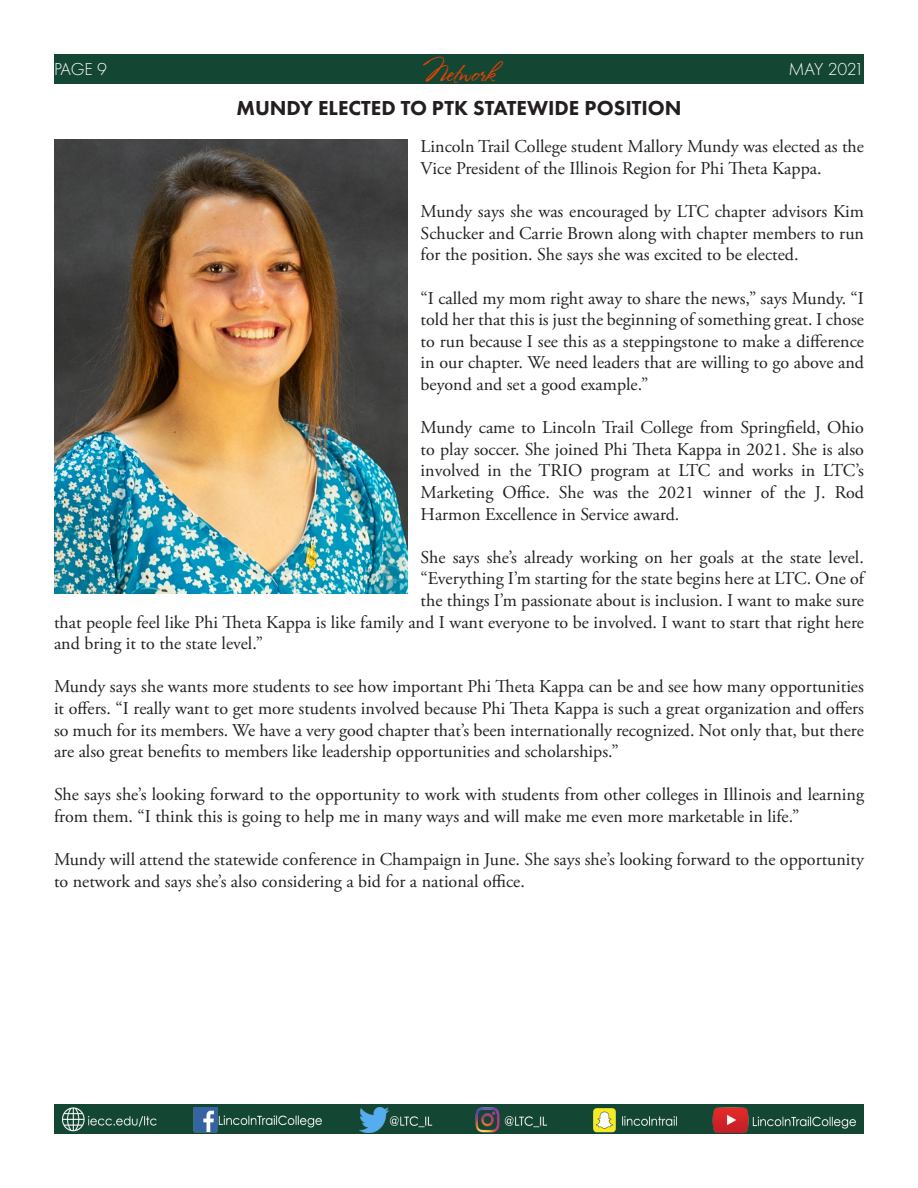
<style>
.page{position:relative;width:918px;height:1188px;background:#fff}
.page>*{position:absolute;margin:0;border:0;box-sizing:border-box;transform-origin:0 0}
.t1{font:25.5px "Stephanie Marie JF";color:#e74300}
.Headline{font:800 21px "Futura PT";color:#231f20}
.t2{font:18px/21.6px "Adobe Garamond Pro";color:#231f20;text-align:justify}
.t3{font:300 18px "Futura PT";letter-spacing:-.03em;color:#fff}
</style>
<div class="page">
<div style="left:54px;top:54px;width:810px;height:29px;background:#144634"></div>
<div style="left:54px;top:1105px;width:810px;height:29px;background:#144634"></div>
<img style="left:62px;top:1108px;width:794px;height:24px">
<img style="left:54px;top:139px;width:353px;height:455px">
<p class="t3" style="left:54px;top:59px;width:55px">PAGE 9</p>
<h1 class="t1" style="left:423px;top:57px;width:74px">Network</h1>
<p class="t3" style="left:789px;top:59px;width:77px">MAY 2021</p>
<p class="Headline" style="left:236px;top:95px;width:447px">MUNDY ELECTED TO PTK STATEWIDE POSITION</p>
<p class="t2" style="left:421px;top:137px;width:445px">Lincoln Trail College student Mallory Mundy was elected as the<br>Vice President of the Illinois Region for Phi Theta Kappa.</p>
<p class="t2" style="left:421px;top:201px;width:445px">Mundy says she was encouraged by LTC chapter advisors Kim Schucker and Carrie Brown along with chapter members to run for the position. She says she was excited to be elected.</p>
<p class="t2" style="left:421px;top:288px;width:445px">“I called my mom right away to share the news,” says Mundy. “I told her that this is just the beginning of something great. I chose to run because I see this as a steppingstone to make a difference in our chapter. We need leaders that are willing to go above and beyond and set a good example.”</p>
<p class="t2" style="left:421px;top:417px;width:445px">Mundy came to Lincoln Trail College from Springfield, Ohio to play soccer. She joined Phi Theta Kappa in 2021. She is also involved in the TRIO program at LTC and works in LTC’s Marketing Office. She was the 2021 winner of the J. Rod Harmon Excellence in Service award.</p>
<p class="t2" style="left:421px;top:547px;width:445px">She says she’s already working on her goals at the state level.</p>
<p class="t2" style="left:421px;top:569px;width:445px">“Everything I’m starting for the state begins here at LTC. One of</p>
<p class="t2" style="left:421px;top:590px;width:445px">the things I’m passionate about is inclusion. I want to make sure</p>
<p class="t2" style="left:54px;top:612px;width:812px">that people feel like Phi Theta Kappa is like family and I want everyone to be involved. I want to start that right here</p>
<p class="t2" style="left:54px;top:633px;width:211px">and bring it to the state level.”</p>
<p class="t2" style="left:54px;top:677px;width:811px">Mundy says she wants more students to see how important Phi Theta Kappa can be and see how many opportunities it offers. “I really want to get more students involved because Phi Theta Kappa is such a great organization and offers so much for its members. We have a very good chapter that’s been internationally recognized. Not only that, but there are also great benefits to members like leadership opportunities and scholarships.”</p>
<p class="t2" style="left:54px;top:785px;width:812px">She says she’s looking forward to the opportunity to work with students from other colleges in Illinois and learning from them. “I think this is going to help me in many ways and will make me even more marketable in life.”</p>
<p class="t2" style="left:54px;top:849px;width:812px">Mundy will attend the statewide conference in Champaign in June. She says she’s looking forward to the opportunity to network and says she’s also considering a bid for a national office.</p>
</div>
